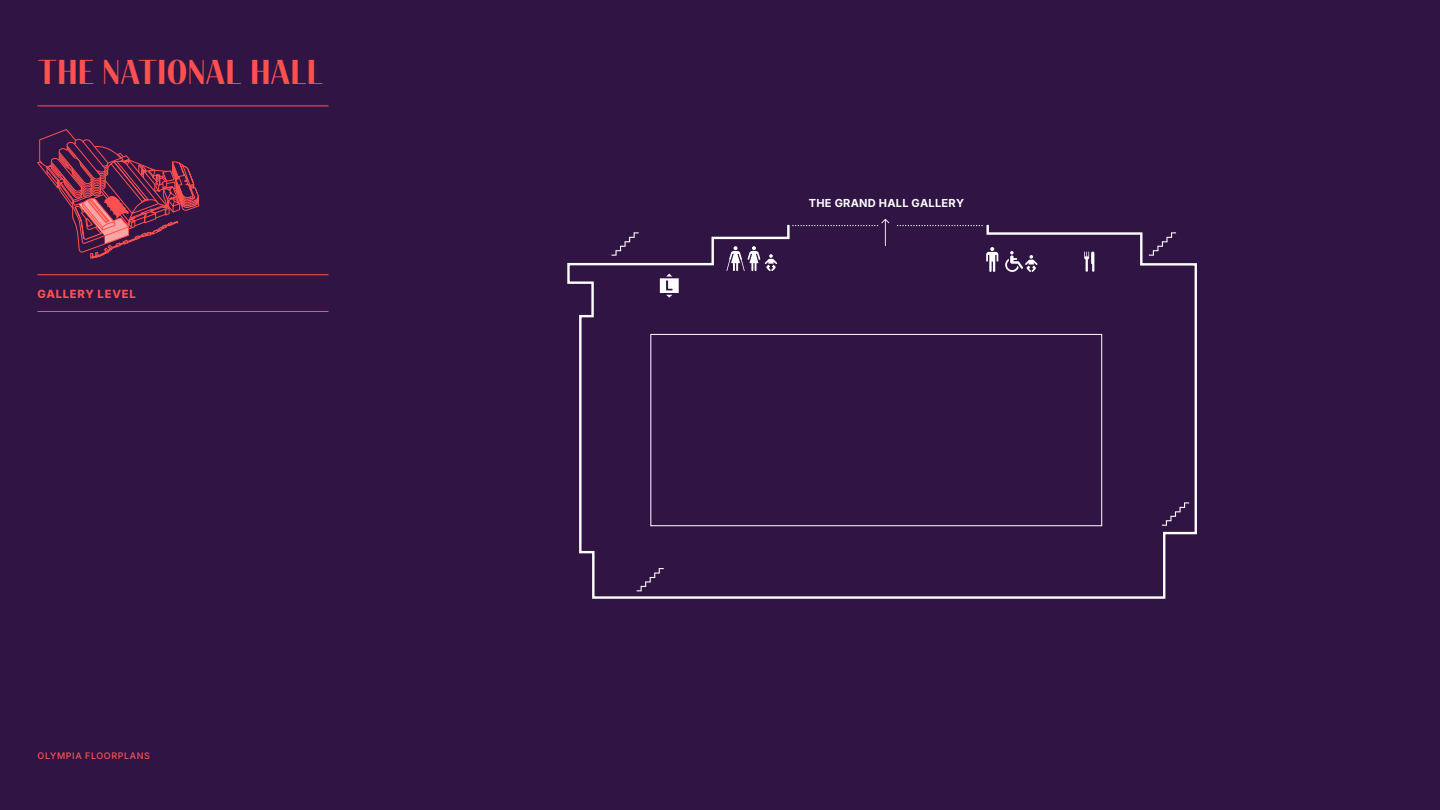
<style>
.page{position:relative;width:1440px;height:810px;background:#301444}
.page>*{position:absolute;margin:0;border:0;box-sizing:border-box;transform-origin:0 0}
.t1{font:700 34.5px "Olympia Sans";letter-spacing:.005em;color:#ff5050}
.t2{font:11.25px "Inter";letter-spacing:.065em;color:#ff5050}
.t3{font:11.02px "Inter";letter-spacing:.02em;color:#fff}
.t4{font:9px "Inter";letter-spacing:.065em;color:#ff5050}
</style>
<div class="page">
<svg style="left:567px;top:223px;width:630px;height:376px"></svg>
<div style="left:650px;top:334px;width:452px;height:192px;border:1px solid #fff"></div>
<svg style="left:793px;top:219px;width:96px;height:27px"></svg>
<svg style="left:898px;top:225px;width:84px;height:1px"></svg>
<hr style="left:38px;top:274px;width:290px;height:1px;background:#ff5050">
<hr style="left:38px;top:311px;width:290px;height:1px;background:#ff5050">
<svg style="left:37px;top:129px;width:162px;height:129px"></svg>
<hr style="left:38px;top:106px;width:290px;height:1px;background:#ff5050">
<h1 class="t1" style="left:38px;top:51px;width:287px">THE NATIONAL HALL</h1>
<p class="t2" style="left:38px;top:285px;width:100px">GALLERY LEVEL</p>
<p class="t4" style="left:38px;top:749px;width:114px">OLYMPIA FLOORPLANS</p>
<p class="t3" style="left:809px;top:195px;width:157px">THE GRAND HALL GALLERY</p>
</div>
